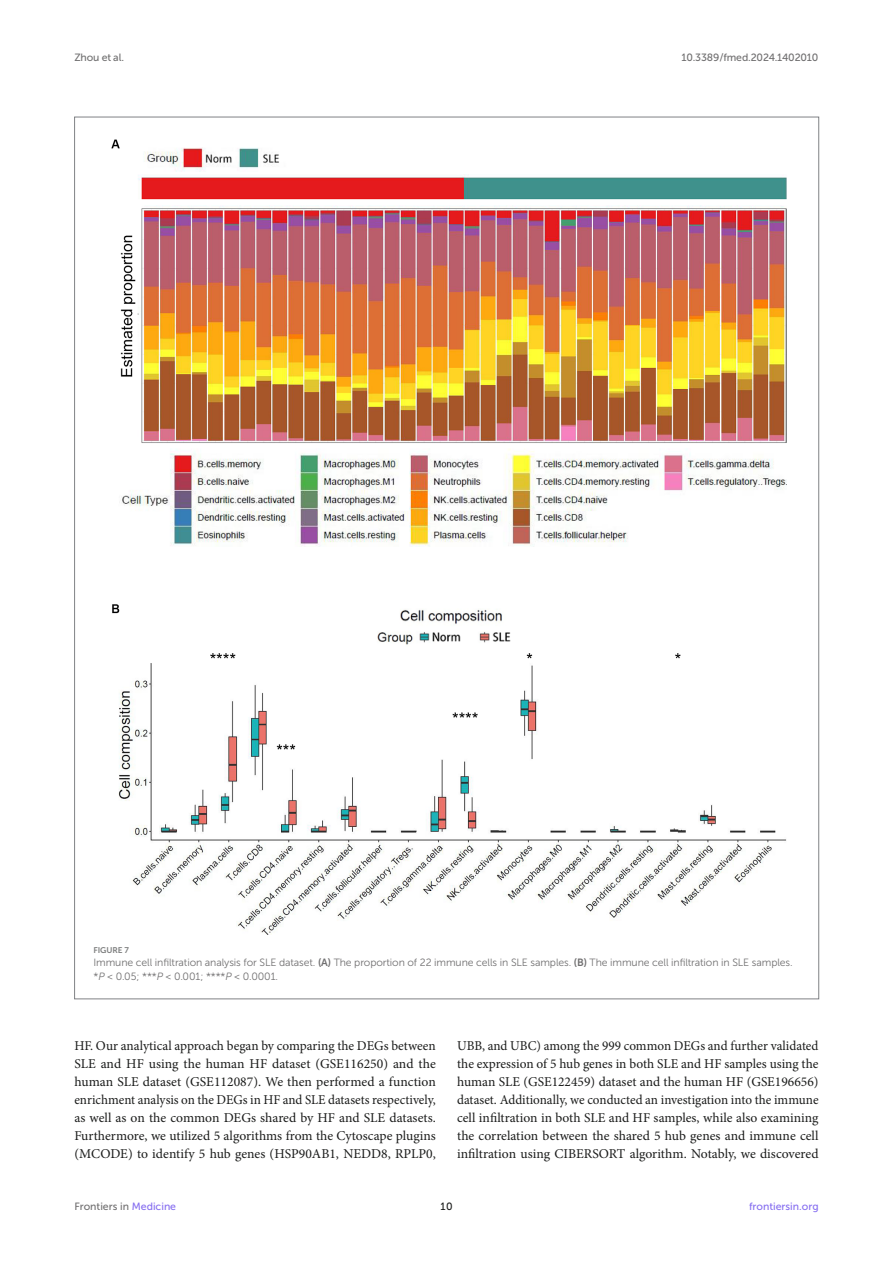
<style>
.page{position:relative;width:893px;height:1263px;background:#fff}
.page>*{position:absolute;margin:0;border:0;box-sizing:border-box;transform-origin:0 0}
.TEXT{font:13.5px/18px "Minion Pro";color:#1b1c1b;text-align:justify}
.FIG_LEG{font:10.5px/13.5px "Museo Sans 300";letter-spacing:-.01em;color:#706f70}
.t1{font:10.5px "Museo Sans 500";letter-spacing:-.015em;color:#706f70}
.t2{font:10.5px "Museo Sans 500";color:#856df0}
.t3{font:10.5px "Museo Sans 500";color:#1b1c1b}
.FIG_HD{font:8.25px "Museo Sans 700";letter-spacing:-.01em;color:#7e7f7f}
.s1{font-family:"Museo Sans 700"}
.s2{font-style:italic}
.s3{color:#856df0}
</style>
<div class="page">
<img style="left:111px;top:139px;width:676px;height:795px">
<p class="t1" style="left:74px;top:51px;width:51px">Zhou et al.</p>
<p class="t1" style="left:681px;top:51px;width:138px">10.3389/fmed.2024.1402010</p>
<p class="FIG_HD" style="left:94px;top:945px;width:37px">FIGURE 7</p>
<p class="FIG_LEG" style="left:94px;top:956px;width:701px">Immune cell infiltration analysis for SLE dataset. <span class="s1">(A)</span> The proportion of 22 immune cells in SLE samples. <span class="s1">(B)</span> The immune cell infiltration in SLE samples. *<span class="s2">P</span> &lt; 0.05; ***<span class="s2">P</span> &lt; 0.001; ****<span class="s2">P</span> &lt; 0.0001.</p>
<p class="TEXT" style="left:74px;top:1037px;width:363px">HF. Our analytical approach began by comparing the DEGs between SLE and HF using the human HF dataset (GSE116250) and the human SLE dataset (GSE112087). We then performed a function enrichment analysis on the DEGs in HF and SLE datasets respectively, as well as on the common DEGs shared by HF and SLE datasets.<br>Furthermore, we utilized 5 algorithms from the Cytoscape plugins (MCODE) to identify 5 hub genes (HSP90AB1, NEDD8, RPLP0,</p>
<p class="TEXT" style="left:457px;top:1037px;width:363px">UBB, and UBC) among the 999 common DEGs and further validated the expression of 5 hub genes in both SLE and HF samples using the human SLE (GSE122459) dataset and the human HF (GSE196656) dataset. Additionally, we conducted an investigation into the immune cell infiltration in both SLE and HF samples, while also examining the correlation between the shared 5 hub genes and immune cell infiltration using CIBERSORT algorithm. Notably, we discovered</p>
<p class="t1" style="left:74px;top:1200px;width:103px">Frontiers in <span class="s3">Medicine</span></p>
<p class="t3" style="left:440px;top:1200px;width:14px">10</p>
<p class="t2" style="left:749px;top:1200px;width:71px">frontiersin.org</p>
</div>
